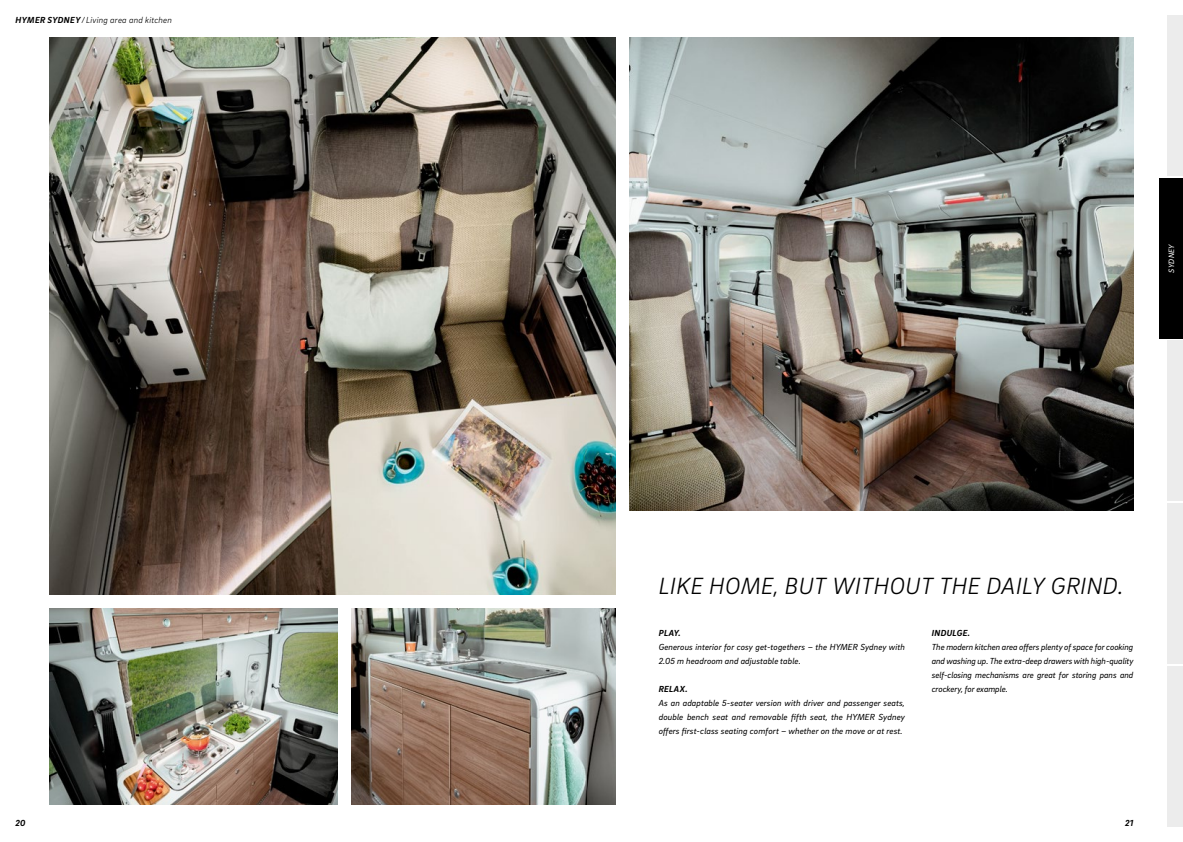
<style>
.page{position:relative;width:1183px;height:842px;background:#fff}
.page>*{position:absolute;margin:0;border:0;box-sizing:border-box;transform-origin:0 0}
.t1{font:italic 300 24px "Brix Sans";letter-spacing:.02em;color:#000}
.t2{font:italic 9px/14px "Brix Sans";letter-spacing:.005em;color:#000;text-align:justify}
.t3{font:italic 300 9px "Brix Sans";letter-spacing:.02em;color:#000}
.t4{font:italic 700 9px "Brix Sans";letter-spacing:.025em;color:#000}
.t5{font:italic 8px "Brix Sans";color:#fff}
.s1{font-weight:700}
</style>
<div class="page">
<img style="left:351px;top:608px;width:236px;height:196px">
<img style="left:50px;top:608px;width:287px;height:196px">
<img style="left:50px;top:38px;width:537px;height:556px">
<img style="left:629px;top:38px;width:503px;height:472px">
<img style="left:587px;top:608px;width:28px;height:196px">
<img style="left:587px;top:38px;width:28px;height:556px">
<div style="left:1166px;top:16px;width:16px;height:160px;background:#ececec"></div>
<div style="left:1159px;top:178px;width:23px;height:161px;background:#000"></div>
<div style="left:1166px;top:341px;width:16px;height:160px;background:#ececec"></div>
<div style="left:1166px;top:503px;width:16px;height:161px;background:#ececec"></div>
<div style="left:1166px;top:666px;width:16px;height:160px;background:#ececec"></div>
<p class="t3" style="left:16px;top:14px;width:158px"><span class="s1">HYMER SYDNEY</span> / Living area and kitchen</p>
<p class="t4" style="left:16px;top:817px;width:12px">20</p>
<p class="t5" style="left:1165px;top:272px;width:30px;rotate:-90deg">SYDNEY</p>
<h1 class="t1" style="left:658px;top:571px;width:466px">LIKE HOME, BUT WITHOUT THE DAILY GRIND.</h1>
<p class="t4" style="left:658px;top:627px;width:23px">PLAY.</p>
<p class="t2" style="left:658px;top:640px;width:247px">Generous interior for cosy get-togethers – the HYMER Sydney with<br>2.05 m headroom and adjustable table.</p>
<p class="t4" style="left:658px;top:683px;width:30px">RELAX.</p>
<p class="t2" style="left:658px;top:696px;width:248px">As an adaptable 5-seater version with driver and passenger seats, double bench seat and removable fifth seat, the HYMER Sydney offers first-class seating comfort – whether on the move or at rest.</p>
<p class="t4" style="left:931px;top:627px;width:40px">INDULGE.</p>
<p class="t2" style="left:931px;top:640px;width:203px">The modern kitchen area offers plenty of space for cooking and washing up. The extra-deep drawers with high-quality self-closing mechanisms are great for storing pans and crockery, for example.</p>
<p class="t4" style="left:1124px;top:817px;width:10px">21</p>
</div>
